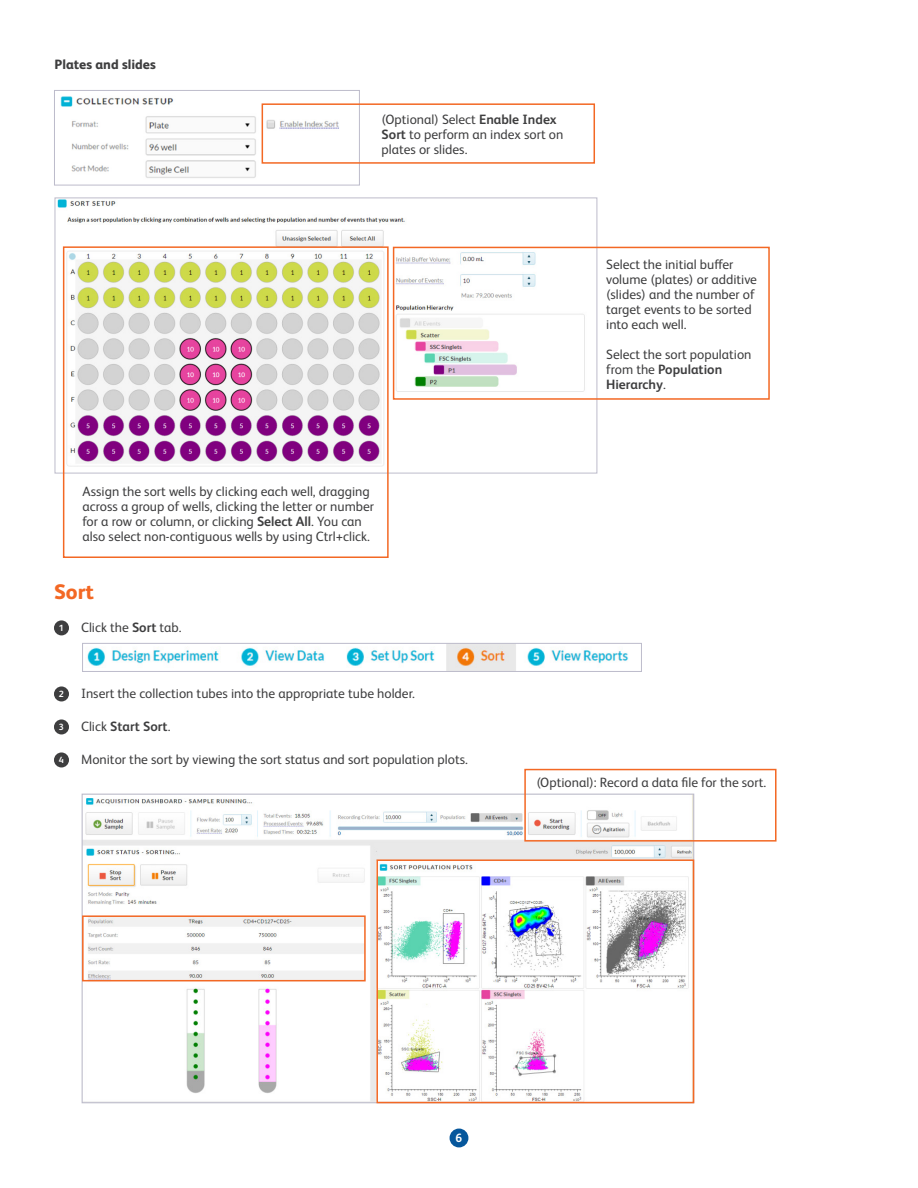
<style>
.page{position:relative;width:918px;height:1188px;background:#fff}
.page>*{position:absolute;margin:0;border:0;box-sizing:border-box;transform-origin:0 0}
.t1{font:800 21px "FS Albert Pro";color:#f36824}
.t2{font:13.5px/15px "FS Albert Pro";color:#3e3e3f}
.t3{font:700 13.5px "FS Albert Pro";color:#3e3e3f}
.t4{font:800 13.5px "FS Albert Pro";color:#3e3e3f}
.Page_Number{font:700 12px "FS Albert Pro";color:#fff}
.t5{font:700 9px "FS Albert Pro";color:#fff}
.s1{font-weight:700}
.s2{font-weight:400}
</style>
<div class="page">
<div style="left:450px;top:1129px;width:18px;height:18px;background:#06579c;border-radius:50%"></div>
<div style="left:450px;top:1129px;width:18px;height:18px;border:2px solid #06579c;border-radius:50%"></div>
<div style="left:55px;top:621px;width:13px;height:14px;background:#3e3e3f;border-radius:50%"></div>
<div style="left:54px;top:620px;width:15px;height:15px;border:2px solid #3e3e3f;border-radius:50%"></div>
<div style="left:55px;top:687px;width:13px;height:14px;background:#3e3e3f;border-radius:50%"></div>
<div style="left:54px;top:686px;width:15px;height:15px;border:2px solid #3e3e3f;border-radius:50%"></div>
<div style="left:55px;top:720px;width:13px;height:14px;background:#3e3e3f;border-radius:50%"></div>
<div style="left:54px;top:719px;width:15px;height:15px;border:2px solid #3e3e3f;border-radius:50%"></div>
<div style="left:55px;top:753px;width:13px;height:14px;background:#3e3e3f;border-radius:50%"></div>
<div style="left:54px;top:752px;width:15px;height:15px;border:2px solid #3e3e3f;border-radius:50%"></div>
<img style="left:87px;top:645px;width:542px;height:25px">
<div style="left:82px;top:643px;width:560px;height:29px;border:1px solid #bdbccb"></div>
<img style="left:84px;top:798px;width:608px;height:303px">
<div style="left:524px;top:769px;width:253px;height:73px;border:2px solid #f36824"></div>
<div style="left:82px;top:915px;width:284px;height:66px;border:2px solid #f36824"></div>
<div style="left:376px;top:859px;width:318px;height:244px;border:2px solid #f36824"></div>
<img style="left:57px;top:199px;width:538px;height:273px">
<div style="left:54px;top:197px;width:543px;height:277px;border:1px solid #bdbccb"></div>
<div style="left:393px;top:247px;width:377px;height:153px;border:2px solid #f36824"></div>
<div style="left:63px;top:246px;width:326px;height:312px;border:2px solid #f36824"></div>
<img style="left:60px;top:96px;width:279px;height:82px">
<div style="left:54px;top:90px;width:306px;height:96px;border:1px solid #bdbccb"></div>
<div style="left:262px;top:103px;width:333px;height:61px;border:2px solid #f36824"></div>
<p class="t4" style="left:54px;top:54px;width:103px">Plates and slides</p>
<p class="t2" style="left:382px;top:110px;width:183px">(Optional) Select <span class="s1">Enable Index<br>Sort</span> to perform an index sort on plates or slides.</p>
<p class="t2" style="left:83px;top:483px;width:293px">Assign the sort wells by clicking each well, dragging across a group of wells, clicking the letter or number for a row or column, or clicking <span class="s1">Select All</span>. You can also select non-contiguous wells by using Ctrl+click.</p>
<p class="t1" style="left:54px;top:576px;width:42px">Sort</p>
<p class="t5" style="left:59px;top:622px;width:7px">1</p>
<p class="t2" style="left:81px;top:619px;width:102px">Click the <span class="s1">Sort</span> tab.</p>
<p class="t5" style="left:59px;top:688px;width:7px">2</p>
<p class="t2" style="left:81px;top:685px;width:336px">Insert the collection tubes into the appropriate tube holder.</p>
<p class="t5" style="left:59px;top:721px;width:7px">3</p>
<p class="t3" style="left:81px;top:717px;width:91px"><span class="s2">Click</span> Start Sort<span class="s2">.</span></p>
<p class="t5" style="left:59px;top:754px;width:7px">4</p>
<p class="t2" style="left:81px;top:751px;width:388px">Monitor the sort by viewing the sort status and sort population plots.</p>
<p class="t2" style="left:606px;top:256px;width:152px">Select the initial buffer volume (plates) or additive (slides) and the number of target events to be sorted into each well.</p>
<p class="t2" style="left:606px;top:346px;width:147px">Select the sort population from the <span class="s1">Population<br>Hierarchy</span>.</p>
<p class="t2" style="left:536px;top:774px;width:231px">(Optional): Record a data file for the sort.</p>
<p class="Page_Number" style="left:456px;top:1130px;width:8px">6</p>
</div>
